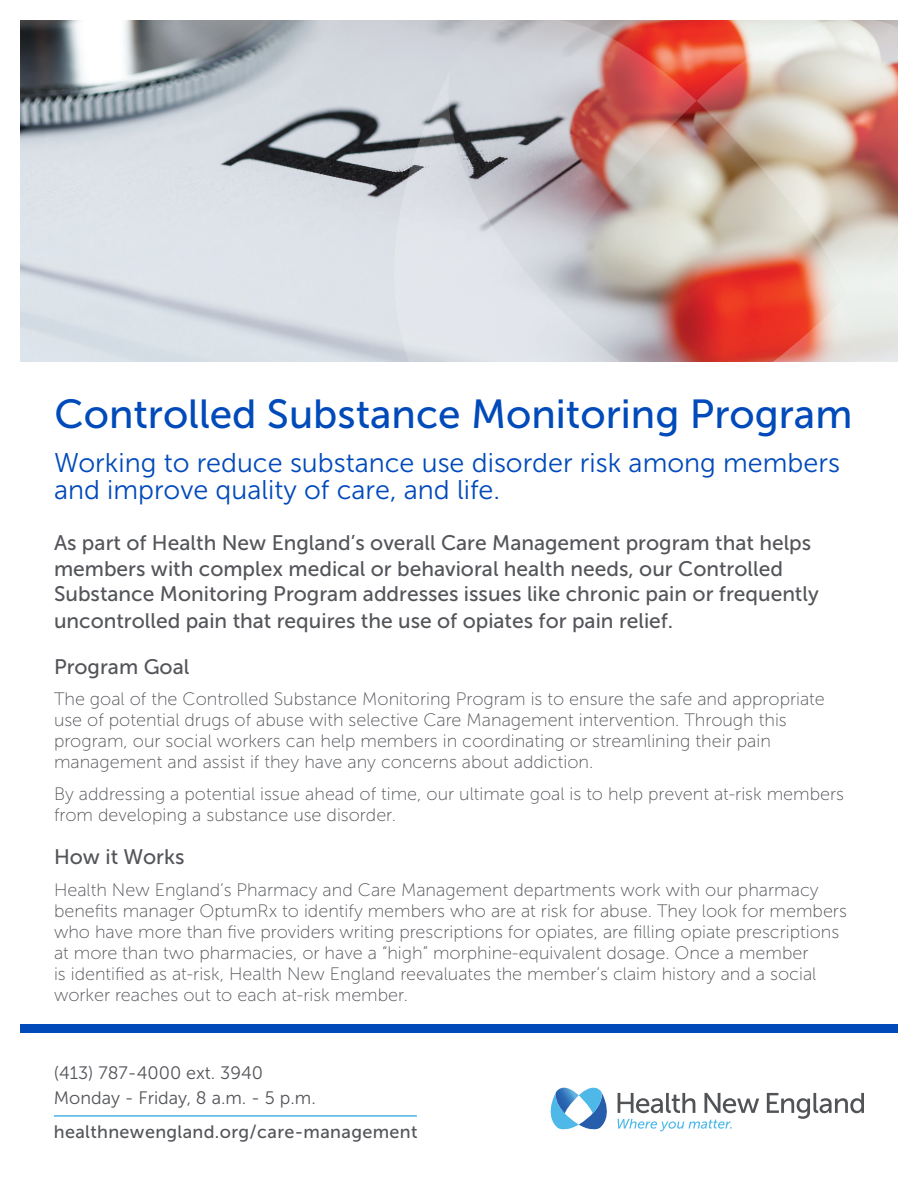
<style>
.page{position:relative;width:918px;height:1188px;background:#fff}
.page>*{position:absolute;margin:0;border:0;box-sizing:border-box;transform-origin:0 0}
.t1{font:40.5px "Museo Sans 500";color:#004aba}
.t2{font:27px/27px "Museo Sans 300";color:#004aba}
.t3{font:21px/26px "Museo Sans 500";color:#54555a}
.t4{font:18px/21.1px "Museo Sans 100";color:#54555a}
.t5{font:18px/24.6px "Museo Sans 300";color:#54555a}
.t6{font:18px "Museo Sans 500";letter-spacing:.02em;color:#54555a}
</style>
<div class="page">
<img style="left:20px;top:20px;width:428px;height:342px">
<hr style="left:54px;top:1115px;width:363px;height:2px;background:#4cb4e5">
<svg style="left:394px;top:70px;width:303px;height:292px;background:#d0cbd0"></svg>
<img style="left:448px;top:20px;width:249px;height:275px">
<svg style="left:697px;top:295px;width:201px;height:67px;background:#e57d73"></svg>
<svg style="left:697px;top:20px;width:201px;height:275px;background:#d6b1a3"></svg>
<svg style="left:767px;top:1093px;width:97px;height:26px"></svg>
<svg style="left:551px;top:1088px;width:208px;height:43px"></svg>
<div style="left:20px;top:1024px;width:878px;height:8px;background:#004aba"></div>
<p class="t1" style="left:55px;top:392px;width:799px">Controlled Substance Monitoring Program</p>
<p class="t2" style="left:54px;top:450px;width:787px">Working to reduce substance use disorder risk among members and improve quality of care, and life.</p>
<p class="t3" style="left:54px;top:530px;width:766px">As part of Health New England’s overall Care Management program that helps members with complex medical or behavioral health needs, our Controlled Substance Monitoring Program addresses issues like chronic pain or frequently uncontrolled pain that requires the use of opiates for pain relief.</p>
<p class="t3" style="left:54px;top:653px;width:137px">Program Goal</p>
<p class="t4" style="left:54px;top:689px;width:772px">The goal of the Controlled Substance Monitoring Program is to ensure the safe and appropriate use of potential drugs of abuse with selective Care Management intervention. Through this program, our social workers can help members in coordinating or streamlining their pain management and assist if they have any concerns about addiction.</p>
<p class="t4" style="left:54px;top:784px;width:792px">By addressing a potential issue ahead of time, our ultimate goal is to help prevent at-risk members from developing a substance use disorder.</p>
<p class="t3" style="left:54px;top:844px;width:132px">How it Works</p>
<p class="t4" style="left:54px;top:879px;width:794px">Health New England’s Pharmacy and Care Management departments work with our pharmacy benefits manager OptumRx to identify members who are at risk for abuse. They look for members who have more than five providers writing prescriptions for opiates, are filling opiate prescriptions at more than two pharmacies, or have a “high” morphine-equivalent dosage. Once a member<br>is identified as at-risk, Health New England reevaluates the member’s claim history and a social worker reaches out to each at-risk member.</p>
<p class="t5" style="left:54px;top:1061px;width:263px">(413) 787-4000 ext. 3940<br>Monday - Friday, 8 a.m. - 5 p.m.</p>
<p class="t6" style="left:54px;top:1121px;width:365px">healthnewengland.org/care-management</p>
</div>
